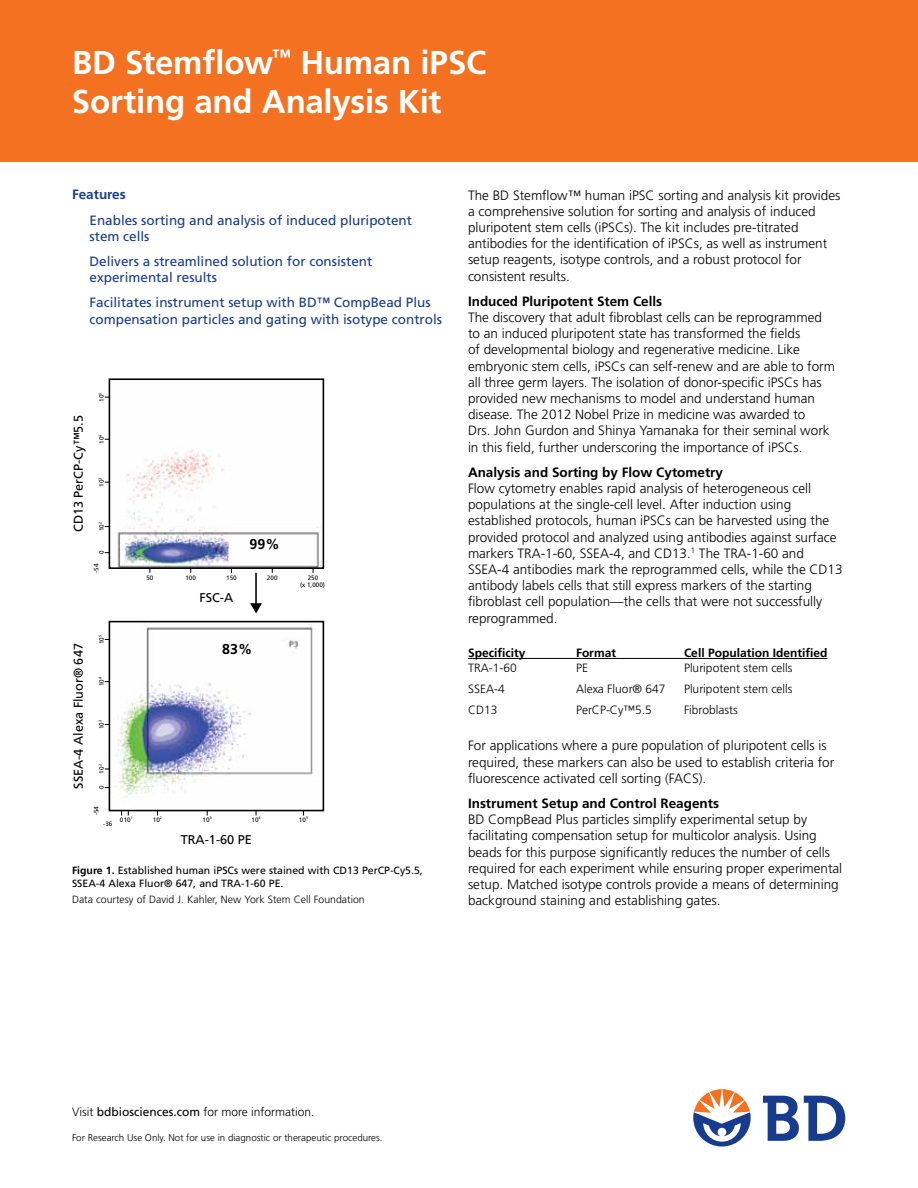
<style>
.page{position:relative;width:918px;height:1188px;background:#fff}
.page>*{position:absolute;margin:0;border:0;box-sizing:border-box;transform-origin:0 0}
.t1{font:700 33px/39.6px "Frutiger";letter-spacing:-.005em;color:#fff}
.t2{font:700 14.25px "Frutiger";color:#000}
.t3{font:300 13.5px/16.2px "Frutiger";color:#000}
.t4{font:13.5px/16.2px "Frutiger";color:#183c8d}
.t5{font:700 13.5px "Frutiger";color:#000}
.t6{font:700 13.5px "Frutiger";color:#183c8d}
.t7{font:12.75px "Frutiger";color:#000}
.t8{font:300 12px "Frutiger";color:#000}
.t9{font:700 12px "Frutiger";color:#000}
.t10{font:10.5px/12.6px "Frutiger";color:#000}
.t11{font:300 10.5px "Frutiger";color:#000}
.t12{font:300 9.75px "Frutiger";color:#000}
.t13{font:6.3px/7.6px "Frutiger";color:#000;text-align:center}
.s1{font-weight:700}
.s2{font-weight:400}
</style>
<div class="page">
<div style="left:0;top:0;width:918px;height:162px;background:#f37121"></div>
<hr style="left:468px;top:658px;width:359px;height:1px;background:#000">
<svg style="left:763px;top:1096px;width:82px;height:45px"></svg>
<svg style="left:693px;top:1089px;width:58px;height:58px"></svg>
<img style="left:115px;top:625px;width:198px;height:173px">
<img style="left:117px;top:449px;width:204px;height:117px">
<div style="left:109px;top:378px;width:215px;height:191px;border:2px solid #000"></div>
<div style="left:109px;top:621px;width:215px;height:190px;border:2px solid #000"></div>
<hr style="left:255px;top:573px;width:2px;height:32px;background:#000">
<svg style="left:250px;top:603px;width:12px;height:10px"></svg>
<h1 class="t1" style="left:72px;top:42px;width:416px">BD Stemflow<sup>™</sup> Human iPSC<br>Sorting and Analysis Kit</h1>
<p class="t6" style="left:72px;top:187px;width:55px">Features</p>
<p class="t4" style="left:90px;top:212px;width:324px">Enables sorting and analysis of induced pluripotent stem cells</p>
<p class="t4" style="left:90px;top:253px;width:284px">Delivers a streamlined solution for consistent experimental results</p>
<p class="t4" style="left:90px;top:295px;width:354px">Facilitates instrument setup with BD™ CompBead Plus compensation particles and gating with isotype controls</p>
<p class="t7" style="left:71px;top:532px;width:118px;rotate:-90deg">CD13 PerCP-Cy™5.5</p>
<p class="t13" style="left:98px;top:402px;width:11px;rotate:-90deg">10<sup>5</sup></p>
<p class="t13" style="left:98px;top:444px;width:11px;rotate:-90deg">10<sup>4</sup></p>
<p class="t13" style="left:98px;top:487px;width:11px;rotate:-90deg">10<sup>3</sup></p>
<p class="t13" style="left:98px;top:531px;width:11px;rotate:-90deg">10<sup>2</sup></p>
<p class="t13" style="left:98px;top:554px;width:5px;rotate:-90deg">0</p>
<p class="t13" style="left:93px;top:573px;width:11px;rotate:-90deg">-54</p>
<p class="t2" style="left:250px;top:536px;width:32px">99%</p>
<p class="t13" style="left:146px;top:573px;width:9px">50</p>
<p class="t13" style="left:185px;top:573px;width:12px">100</p>
<p class="t13" style="left:226px;top:573px;width:12px">150</p>
<p class="t13" style="left:267px;top:573px;width:12px">200</p>
<p class="t13" style="left:300px;top:573px;width:27px">250<br>(x 1,000)</p>
<p class="t7" style="left:199px;top:590px;width:35px">FSC-A</p>
<p class="t7" style="left:71px;top:789px;width:147px;rotate:-90deg">SSEA-4 Alexa Fluor® 647</p>
<p class="t13" style="left:98px;top:644px;width:11px;rotate:-90deg">10<sup>5</sup></p>
<p class="t13" style="left:98px;top:686px;width:11px;rotate:-90deg">10<sup>4</sup></p>
<p class="t13" style="left:98px;top:729px;width:11px;rotate:-90deg">10<sup>3</sup></p>
<p class="t13" style="left:98px;top:774px;width:11px;rotate:-90deg">10<sup>2</sup></p>
<p class="t13" style="left:98px;top:789px;width:5px;rotate:-90deg">0</p>
<p class="t2" style="left:222px;top:640px;width:32px">83%</p>
<p class="t13" style="left:93px;top:815px;width:11px;rotate:-90deg">-54</p>
<p class="t13" style="left:120px;top:815px;width:14px">010<sup>1</sup></p>
<p class="t13" style="left:153px;top:815px;width:11px">10<sup>2</sup></p>
<p class="t13" style="left:203px;top:815px;width:11px">10<sup>3</sup></p>
<p class="t13" style="left:251px;top:815px;width:11px">10<sup>4</sup></p>
<p class="t13" style="left:299px;top:815px;width:11px">10<sup>5</sup></p>
<p class="t13" style="left:103px;top:820px;width:11px">-36</p>
<p class="t7" style="left:181px;top:832px;width:73px">TRA-1-60 PE</p>
<p class="t10" style="left:72px;top:864px;width:352px"><span class="s1">Figure 1.</span> Established human iPSCs were stained with CD13 PerCP-Cy5.5,<br>SSEA-4 Alexa Fluor® 647, and TRA-1-60 PE.</p>
<p class="t11" style="left:72px;top:893px;width:294px">Data courtesy of David J. Kahler, New York Stem Cell Foundation</p>
<p class="t3" style="left:468px;top:187px;width:374px">The BD Stemflow™ human iPSC sorting and analysis kit provides a comprehensive solution for sorting and analysis of induced pluripotent stem cells (iPSCs). The kit includes pre-titrated antibodies for the identification of iPSCs, as well as instrument setup reagents, isotype controls, and a robust protocol for consistent results.</p>
<p class="t5" style="left:468px;top:293px;width:196px">Induced Pluripotent Stem Cells</p>
<p class="t3" style="left:468px;top:309px;width:369px">The discovery that adult fibroblast cells can be reprogrammed to an induced pluripotent state has transformed the fields<br>of developmental biology and regenerative medicine. Like embryonic stem cells, iPSCs can self-renew and are able to form all three germ layers. The isolation of donor-specific iPSCs has provided new mechanisms to model and understand human disease. The 2012 Nobel Prize in medicine was awarded to<br>Drs. John Gurdon and Shinya Yamanaka for their seminal work in this field, further underscoring the importance of iPSCs.</p>
<p class="t5" style="left:468px;top:464px;width:257px">Analysis and Sorting by Flow Cytometry</p>
<p class="t3" style="left:468px;top:480px;width:376px">Flow cytometry enables rapid analysis of heterogeneous cell populations at the single-cell level. After induction using established protocols, human iPSCs can be harvested using the provided protocol and analyzed using antibodies against surface markers TRA-1-60, SSEA-4, and CD13.<sup>1</sup> The TRA-1-60 and SSEA-4 antibodies mark the reprogrammed cells, while the CD13 antibody labels cells that still express markers of the starting fibroblast cell population—the cells that were not successfully reprogrammed.</p>
<p class="t9" style="left:468px;top:646px;width:59px">Specificity</p>
<p class="t9" style="left:576px;top:646px;width:42px">Format</p>
<p class="t9" style="left:684px;top:646px;width:145px">Cell Population Identified</p>
<p class="t8" style="left:468px;top:661px;width:50px">TRA-1-60</p>
<p class="t8" style="left:576px;top:661px;width:13px">PE</p>
<p class="t8" style="left:684px;top:661px;width:110px">Pluripotent stem cells</p>
<p class="t8" style="left:468px;top:682px;width:38px">SSEA-4</p>
<p class="t8" style="left:576px;top:682px;width:91px">Alexa Fluor® 647</p>
<p class="t8" style="left:684px;top:682px;width:110px">Pluripotent stem cells</p>
<p class="t8" style="left:468px;top:703px;width:31px">CD13</p>
<p class="t8" style="left:576px;top:703px;width:77px">PerCP-Cy™5.5</p>
<p class="t8" style="left:684px;top:703px;width:55px">Fibroblasts</p>
<p class="t3" style="left:468px;top:738px;width:368px">For applications where a pure population of pluripotent cells is required, these markers can also be used to establish criteria for fluorescence activated cell sorting (FACS).</p>
<p class="t5" style="left:468px;top:795px;width:253px">Instrument Setup and Control Reagents</p>
<p class="t3" style="left:468px;top:811px;width:376px">BD CompBead Plus particles simplify experimental setup by facilitating compensation setup for multicolor analysis. Using beads for this purpose significantly reduces the number of cells required for each experiment while ensuring proper experimental setup. Matched isotype controls provide a means of determining background staining and establishing gates.</p>
<p class="t8" style="left:72px;top:1105px;width:244px">Visit <span class="s2">bdbiosciences.com</span> for more information.</p>
<p class="t12" style="left:72px;top:1132px;width:312px">For Research Use Only. Not for use in diagnostic or therapeutic procedures.</p>
</div>
